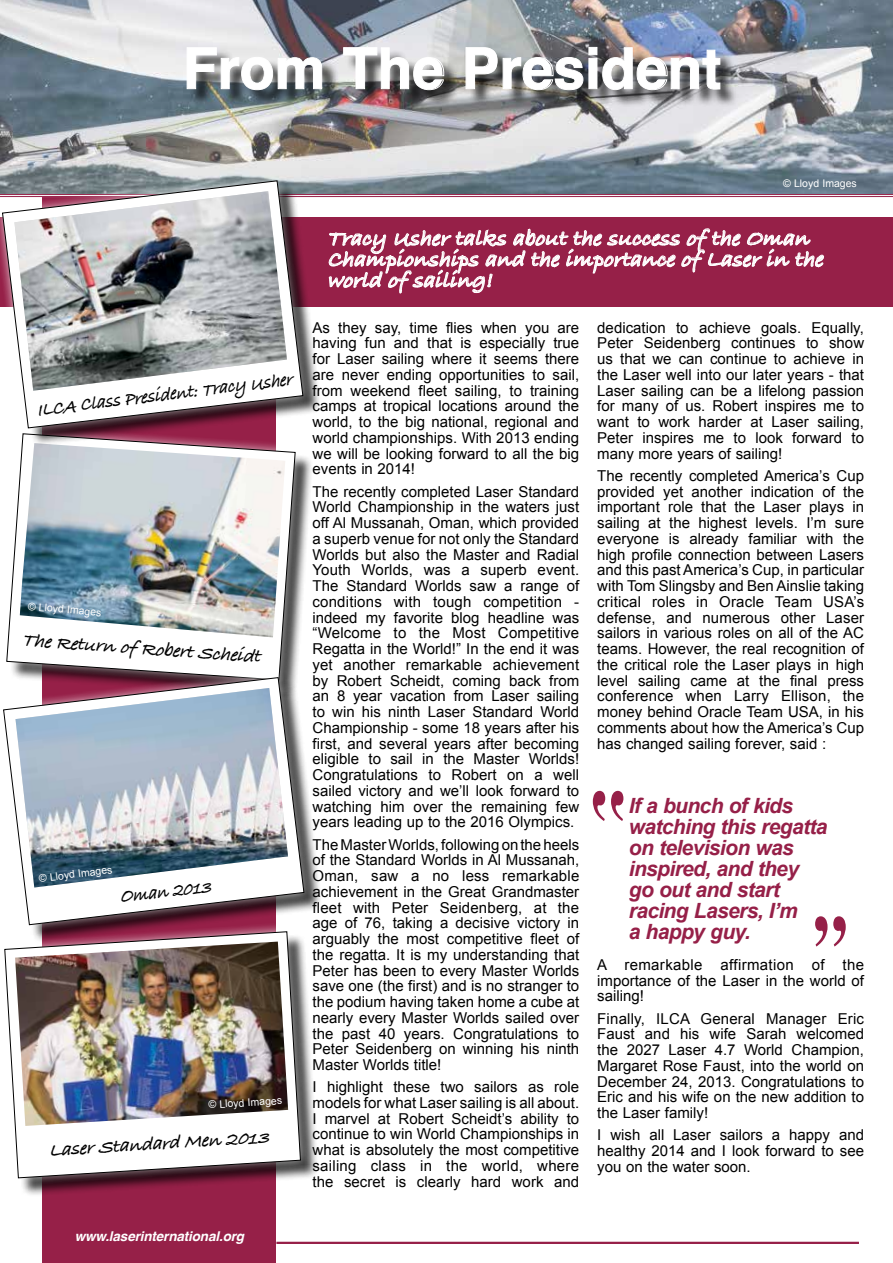
<style>
.page{position:relative;width:893px;height:1263px;background:#fff}
.page>*{position:absolute;margin:0;border:0;box-sizing:border-box;transform-origin:0 0}
.t1{font:700 90px "Times";color:#962048;scale:.75 1}
.t2{font:700 57px "Helvetica";color:#fff}
.t3{font:italic 22.5px/21px "Bradley Hand ITCTT Bold";color:#fff}
.t4{font:italic 700 21px/21px "Arial";letter-spacing:-.03em;color:#962048}
.t5{font:italic 19.5px "Bradley Hand ITCTT Bold";color:#000}
.t6{font:italic 19.5px "Bradley Hand ITCTT Bold";color:#000;scale:.9 1}
.t7{font:15px/15.8px "Arial";color:#000;text-align:justify}
.t8{font:italic 700 13.5px "Helvetica";letter-spacing:-.01em;color:#fff}
.t9{font:10.5px "Arial";color:#fff}
</style>
<div class="page">
<div style="left:43px;top:196px;width:233px;height:1067px;background:#962048"></div>
<div style="left:0;top:217px;width:893px;height:89px;background:#962048"></div>
<img style="left:0;top:0;width:893px;height:194px">
<svg style="left:328px;top:228px;width:496px;height:66px"></svg>
<hr style="left:0;top:194px;width:893px;height:1px;background:#962048">
<hr style="left:0;top:196px;width:893px;height:1px;background:#962048">
<div style="left:189px;top:49px;width:550px;height:59px;background:#000;opacity:.75"></div>
<svg style="left:186px;top:47px;width:136px;height:43px;background:#a1a3a5"></svg>
<svg style="left:343px;top:47px;width:102px;height:43px;background:#a8a7a8"></svg>
<img style="left:465px;top:47px;width:256px;height:43px">
<div style="left:7px;top:934px;width:312px;height:263px;background:#000;opacity:.75"></div>
<svg style="left:301px;top:943px;width:10px;height:245px"></svg>
<svg style="left:4px;top:943px;width:297px;height:255px"></svg>
<img style="left:15px;top:943px;width:273px;height:183px">
<div style="left:9px;top:436px;width:305px;height:262px;background:#000;opacity:.75"></div>
<svg style="left:296px;top:446px;width:10px;height:219px"></svg>
<svg style="left:6px;top:446px;width:290px;height:219px"></svg>
<img style="left:20px;top:446px;width:265px;height:191px">
<div style="left:5px;top:183px;width:316px;height:263px;background:#000;opacity:.75"></div>
<svg style="left:0;top:168px;width:314px;height:273px"></svg>
<svg style="left:2px;top:168px;width:302px;height:272px"></svg>
<img style="left:14px;top:191px;width:273px;height:200px">
<div style="left:6px;top:680px;width:316px;height:263px;background:#000;opacity:.75"></div>
<svg style="left:305px;top:665px;width:10px;height:272px"></svg>
<svg style="left:3px;top:665px;width:302px;height:272px"></svg>
<img style="left:16px;top:688px;width:272px;height:199px">
<hr style="left:276px;top:1242px;width:583px;height:2px;background:#962048">
<h2 class="t2" style="left:183px;top:23px;width:540px">From The President</h2>
<p class="t9" style="left:783px;top:177px;width:75px">© Lloyd Images</p>
<h3 class="t6" style="left:35px;top:399px;width:287px;rotate:-7deg">ILCA Class President: Tracy Usher</h3>
<p class="t9" style="left:29px;top:599px;width:75px;rotate:5deg">© Lloyd Images</p>
<h3 class="t5" style="left:23px;top:629px;width:240px;rotate:4deg">The Return of Robert Scheidt</h3>
<p class="t9" style="left:38px;top:871px;width:75px;rotate:-7deg">© Lloyd Images</p>
<h3 class="t6" style="left:118px;top:886px;width:104px;rotate:-7deg">Oman 2013</h3>
<p class="t9" style="left:208px;top:1097px;width:75px;rotate:-3deg">© Lloyd Images</p>
<h3 class="t5" style="left:48px;top:1138px;width:222px;rotate:-3deg">Laser Standard Men 2013</h3>
<p class="t8" style="left:75px;top:1225px;width:171px">www.laserinternational.org</p>
<h3 class="t3" style="left:327px;top:229px;width:503px">Tracy Ushertalksaboutthesuccessof theOman<br>Champ ionshipsand theimportanceof Laserin the world of sailing!</h3>
<p class="t7" style="left:313px;top:320px;width:268px">As they say, time flies when you are having fun and that is especially true for Laser sailing where it seems there are never ending opportunities to sail, from weekend fleet sailing, to training camps at tropical locations around the world, to the big national, regional and world championships. With 2013 ending we will be looking forward to all the big events in 2014!</p>
<p class="t7" style="left:313px;top:484px;width:268px">The recently completed Laser Standard World Championship in the waters just off Al Mussanah, Oman, which provided a superb venue for not only the Standard Worlds but also the Master and Radial Youth Worlds, was a superb event.<br>The Standard Worlds saw a range of conditions with tough competition - indeed my favorite blog headline was “Welcome to the Most Competitive Regatta in the World!” In the end it was yet another remarkable achievement by Robert Scheidt, coming back from an 8 year vacation from Laser sailing to win his ninth Laser Standard World Championship - some 18 years after his first, and several years after becoming eligible to sail in the Master Worlds!<br>Congratulations to Robert on a well sailed victory and we’ll look forward to watching him over the remaining few years leading up to the 2016 Olympics.</p>
<p class="t7" style="left:313px;top:836px;width:268px">The Master Worlds, following on the heels of the Standard Worlds in Al Mussanah, Oman, saw a no less remarkable achievement in the Great Grandmaster fleet with Peter Seidenberg, at the age of 76, taking a decisive victory in arguably the most competitive fleet of the regatta. It is my understanding that Peter has been to every Master Worlds save one (the first) and is no stranger to the podium having taken home a cube at nearly every Master Worlds sailed over the past 40 years. Congratulations to Peter Seidenberg on winning his ninth Master Worlds title!</p>
<p class="t7" style="left:313px;top:1079px;width:268px">I highlight these two sailors as role models for what Laser sailing is all about.<br>I marvel at Robert Scheidt’s ability to continue to win World Championships in what is absolutely the most competitive sailing class in the world, where the secret is clearly hard work and</p>
<p class="t7" style="left:597px;top:320px;width:268px">dedication to achieve goals. Equally, Peter Seidenberg continues to show us that we can continue to achieve in the Laser well into our later years - that Laser sailing can be a lifelong passion for many of us. Robert inspires me to want to work harder at Laser sailing, Peter inspires me to look forward to many more years of sailing!</p>
<p class="t7" style="left:597px;top:468px;width:268px">The recently completed America’s Cup provided yet another indication of the important role that the Laser plays in sailing at the highest levels. I’m sure everyone is already familiar with the high profile connection between Lasers and this past America’s Cup, in particular with Tom Slingsby and Ben Ainslie taking critical roles in Oracle Team USA’s defense, and numerous other Laser sailors in various roles on all of the AC teams. However, the real recognition of the critical role the Laser plays in high level sailing came at the final press conference when Larry Ellison, the money behind Oracle Team USA, in his comments about how the America’s Cup has changed sailing forever, said :</p>
<h3 class="t4" style="left:629px;top:796px;width:200px">If a bunch of kids watching this regatta on television was inspired, and they go out and start racing Lasers, I’m<br>a happy guy.</h3>
<h1 class="t1" style="left:848px;top:1001px;width:46px;rotate:-180deg">“</h1>
<p class="t7" style="left:597px;top:957px;width:268px">A remarkable affirmation of the importance of the Laser in the world of sailing!</p>
<p class="t7" style="left:597px;top:1010px;width:268px">Finally, ILCA General Manager Eric Faust and his wife Sarah welcomed the 2027 Laser 4.7 World Champion, Margaret Rose Faust, into the world on December 24, 2013. Congratulations to Eric and his wife on the new addition to the Laser family!</p>
<p class="t7" style="left:597px;top:1127px;width:268px">I wish all Laser sailors a happy and healthy 2014 and I look forward to see you on the water soon.</p>
</div>
